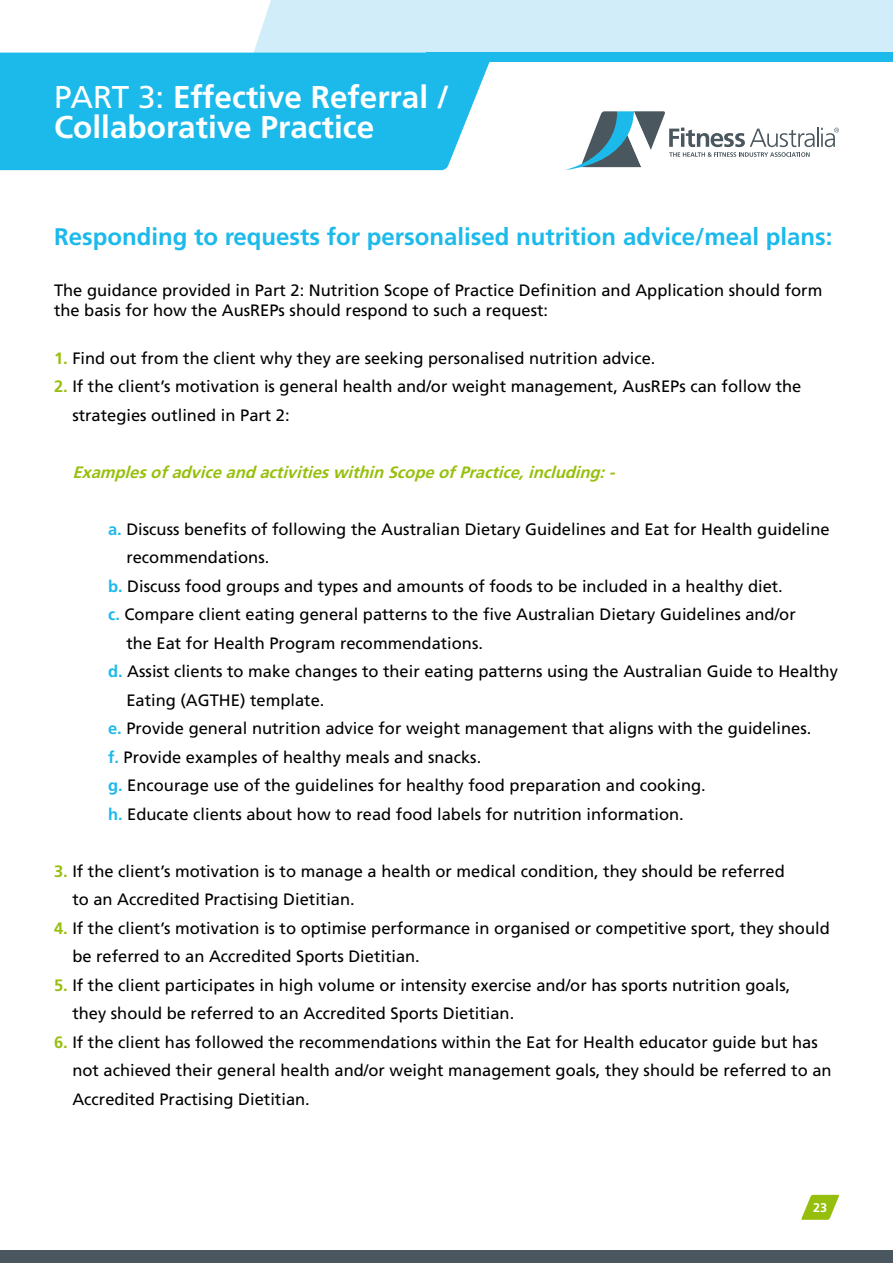
<style>
.page{position:relative;width:893px;height:1263px;background:#fff}
.page>*{position:absolute;margin:0;border:0;box-sizing:border-box;transform-origin:0 0}
.t1{font:700 31.5px/30px "Frutiger LT Std";color:#fff}
.t2{font:700 24px "Frutiger LT Std";color:#1cbaeb}
.t3{font:16.5px/28.5px "Frutiger LT Std";color:#000}
.t4{font:italic 700 16.5px "Frutiger LT Std";color:#97bf0d}
.t5{font:700 12.6px "Frutiger LT Std";color:#fff}
.s1{font-weight:400}
.s2{font-weight:700;color:#97bf0d}
.s3{font-weight:700;color:#1cbaeb}
</style>
<div class="page">
<div style="left:251px;top:0;width:642px;height:53px;background:#d1edfa"></div>
<div style="left:0;top:53px;width:490px;height:117px;background:#1cbaeb"></div>
<div style="left:426px;top:53px;width:467px;height:9px;background:#1cbaeb"></div>
<hr style="left:817px;top:127px;width:2px;height:20px;background:#4a575e">
<svg style="left:565px;top:111px;width:250px;height:59px"></svg>
<svg style="left:821px;top:128px;width:18px;height:19px"></svg>
<svg style="left:801px;top:1195px;width:38px;height:25px"></svg>
<div style="left:0;top:1251px;width:893px;height:12px;background:#4a575e"></div>
<h1 class="t1" style="left:54px;top:82px;width:397px"><span class="s1">PART 3:</span> Effective Referral /<br>Collaborative Practice</h1>
<h2 class="t2" style="left:54px;top:223px;width:780px">Responding to requests for personalised nutrition advice/meal plans:</h2>
<p class="t3" style="left:54px;top:280px;width:770px;line-height:19.8px">The guidance provided in Part 2: Nutrition Scope of Practice Definition and Application should form the basis for how the AusREPs should respond to such a request:</p>
<p class="t3" style="left:54px;top:344px;width:603px"><span class="s2">1.</span> Find out from the client why they are seeking personalised nutrition advice.</p>
<p class="t3" style="left:72px;top:372px;width:730px;text-indent:-18px"><span class="s2">2.</span> If the client’s motivation is general health and/or weight management, AusREPs can follow the strategies outlined in Part 2:</p>
<p class="t4" style="left:72px;top:462px;width:549px">Examplesofadviceand activitieswithin ScopeofPractice,including:-</p>
<p class="t3" style="left:108px;top:515px;width:723px"><span class="s3">a.</span> Discuss benefits of following the Australian Dietary Guidelines and Eat for Health guideline</p>
<p class="t3" style="left:126px;top:543px;width:145px">recommendations.</p>
<p class="t3" style="left:108px;top:572px;width:676px"><span class="s3">b.</span> Discuss food groups and types and amounts of foods to be included in a healthy diet.</p>
<p class="t3" style="left:108px;top:600px;width:689px"><span class="s3">c.</span> Compare client eating general patterns to the five Australian Dietary Guidelines and/or</p>
<p class="t3" style="left:126px;top:629px;width:358px">the Eat for Health Program recommendations.</p>
<p class="t3" style="left:108px;top:657px;width:731px"><span class="s3">d.</span> Assist clients to make changes to their eating patterns using the Australian Guide to Healthy</p>
<p class="t3" style="left:126px;top:686px;width:200px">Eating (AGTHE) template.</p>
<p class="t3" style="left:108px;top:714px;width:705px"><span class="s3">e.</span> Provide general nutrition advice for weight management that aligns with the guidelines.</p>
<p class="t3" style="left:108px;top:743px;width:375px"><span class="s3">f.</span> Provide examples of healthy meals and snacks.</p>
<p class="t3" style="left:108px;top:771px;width:599px"><span class="s3">g.</span> Encourage use of the guidelines for healthy food preparation and cooking.</p>
<p class="t3" style="left:108px;top:800px;width:577px"><span class="s3">h.</span> Educate clients about how to read food labels for nutrition information.</p>
<p class="t3" style="left:72px;top:857px;width:714px;text-indent:-18px"><span class="s2">3.</span> If the client’s motivation is to manage a health or medical condition, they should be referred to an Accredited Practising Dietitian.</p>
<p class="t3" style="left:72px;top:914px;width:759px;text-indent:-18px"><span class="s2">4.</span> If the client’s motivation is to optimise performance in organised or competitive sport, they should be referred to an Accredited Sports Dietitian.</p>
<p class="t3" style="left:72px;top:971px;width:719px;text-indent:-18px"><span class="s2">5.</span> If the client participates in high volume or intensity exercise and/or has sports nutrition goals, they should be referred to an Accredited Sports Dietitian.</p>
<p class="t3" style="left:72px;top:1028px;width:761px;text-indent:-18px"><span class="s2">6.</span> If the client has followed the recommendations within the Eat for Health educator guide but has not achieved their general health and/or weight management goals, they should be referred to an<br>Accredited Practising Dietitian.</p>
<p class="t5" style="left:813px;top:1200px;width:16px">23</p>
</div>
